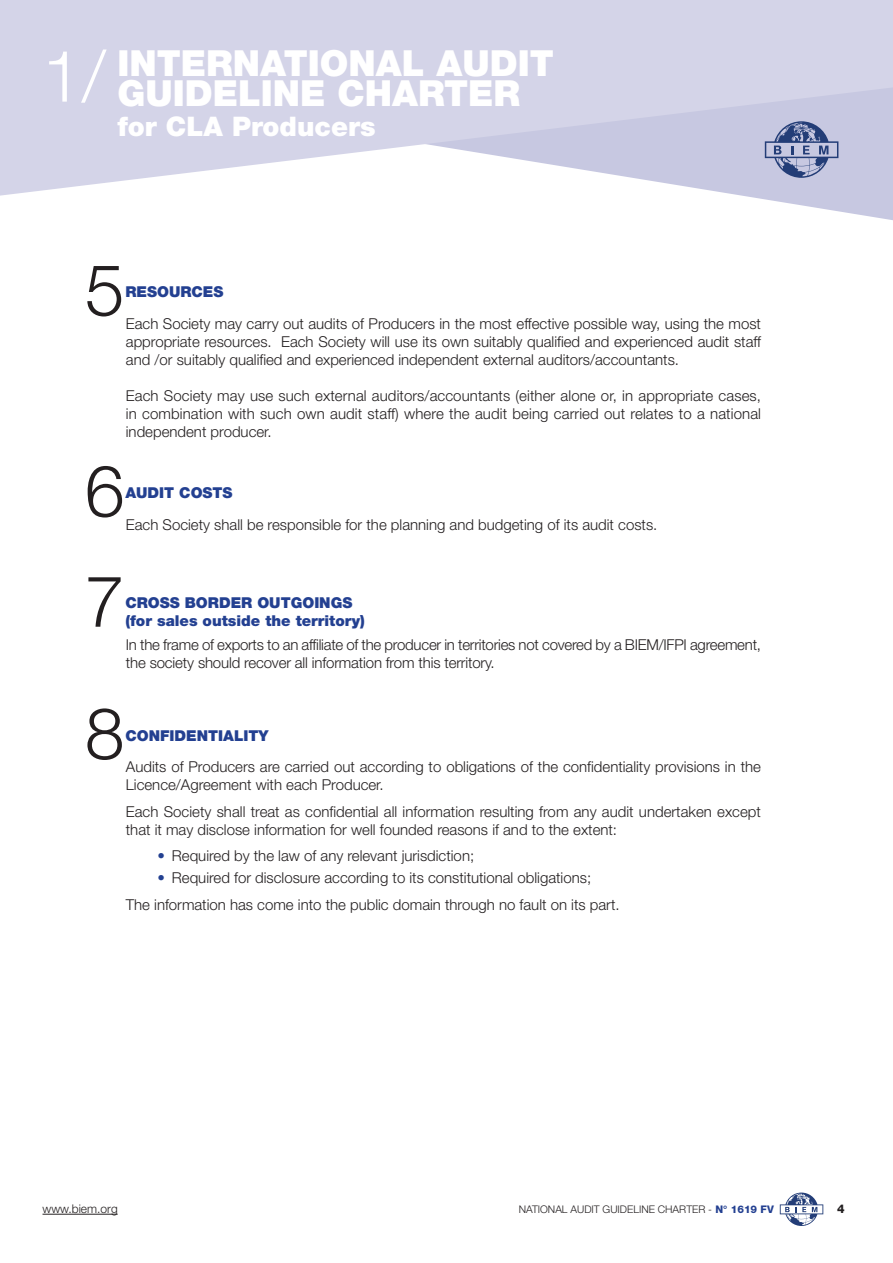
<style>
.page{position:relative;width:893px;height:1263px;background:#fff}
.page>*{position:absolute;margin:0;border:0;box-sizing:border-box;transform-origin:0 0}
.t1{font:300 71.55px "Helvetica Neue";color:#231f20}
.t2{font:300 71.55px "Helvetica Neue";color:#fff}
.t3{font:900 36px/29.7px "Helvetica Neue";color:#fff}
.t4{font:900 27px "Helvetica Neue";color:#fff}
.t5{font:300 15px/18px "Helvetica Neue";color:#231f20}
.t6{font:900 15px "Helvetica Neue";color:#234091}
.t7{font:300 12px "Helvetica Neue";color:#231f20}
.t8{font:800 12px "Helvetica Neue";color:#231f20}
.t9{font:300 10.5px "Helvetica Neue";color:#231f20}
.s1{color:#234091}
.s2{font-weight:800;color:#234091}
</style>
<div class="page">
<svg style="left:780px;top:1192px;width:43px;height:34px"></svg>
<hr style="left:43px;top:1214px;width:75px;height:1px;background:#231f20">
<svg style="left:745px;top:196px;width:148px;height:24px"></svg>
<svg style="left:0;top:0;width:893px;height:196px;background:#d6d7e9"></svg>
<svg style="left:765px;top:121px;width:73px;height:57px;background:#9099bd"></svg>
<h1 class="t2" style="left:42px;top:51px;width:65px">1/</h1>
<h2 class="t3" style="left:117px;top:52px;width:438px">INTERNATIONAL AUDIT<br>GUIDELINE CHARTER</h2>
<h3 class="t4" style="left:117px;top:116px;width:260px">for CLA Producers</h3>
<h1 class="t1" style="left:85px;top:264px;width:41px">5</h1>
<p class="t6" style="left:125px;top:286px;width:100px">RESOURCES</p>
<p class="t5" style="left:126px;top:316px;width:637px;text-align:justify">Each Society may carry out audits of Producers in the most effective possible way, using the most appropriate resources. Each Society will use its own suitably qualified and experienced audit staff and /or suitably qualified and experienced independent external auditors/accountants.</p>
<p class="t5" style="left:126px;top:388px;width:637px;text-align:justify">Each Society may use such external auditors/accountants (either alone or, in appropriate cases, in combination with such own audit staff) where the audit being carried out relates to a national independent producer.</p>
<h1 class="t1" style="left:85px;top:465px;width:41px">6</h1>
<p class="t6" style="left:125px;top:487px;width:109px">AUDIT COSTS</p>
<p class="t5" style="left:126px;top:517px;width:533px">Each Society shall be responsible for the planning and budgeting of its audit costs.</p>
<h1 class="t1" style="left:85px;top:576px;width:41px">7</h1>
<p class="t6" style="left:125px;top:598px;width:228px">CROSS BORDER OUTGOINGS</p>
<p class="t6" style="left:125px;top:616px;width:241px">(for sales outside the territory)</p>
<p class="t5" style="left:126px;top:637px;width:637px">In the frame of exports to an affiliate of the producer in territories not covered by a BIEM/IFPI agreement, the society should recover all information from this territory.</p>
<h1 class="t1" style="left:85px;top:708px;width:41px">8</h1>
<p class="t6" style="left:125px;top:730px;width:145px">CONFIDENTIALITY</p>
<p class="t5" style="left:126px;top:759px;width:637px">Audits of Producers are carried out according to obligations of the confidentiality provisions in the<br>Licence/Agreement with each Producer.</p>
<p class="t5" style="left:126px;top:804px;width:637px">Each Society shall treat as confidential all information resulting from any audit undertaken except that it may disclose information for well founded reasons if and to the extent:</p>
<p class="t5" style="left:157px;top:848px;width:318px"><span class="s1">•</span> Required by the law of any relevant jurisdiction;</p>
<p class="t5" style="left:126px;top:866px;width:495px;line-height:26.5px;text-align:center"><span class="s1">•</span> Required for disclosure according to its constitutional obligations;<br>The information has come into the public domain through no fault on its part.</p>
<p class="t7" style="left:43px;top:1204px;width:77px">www.biem.org</p>
<p class="t9" style="left:519px;top:1206px;width:257px">NATIONAL AUDIT GUIDELINE CHARTER - <span class="s2">N° 1619 FV</span></p>
<p class="t8" style="left:837px;top:1205px;width:9px">4</p>
</div>
